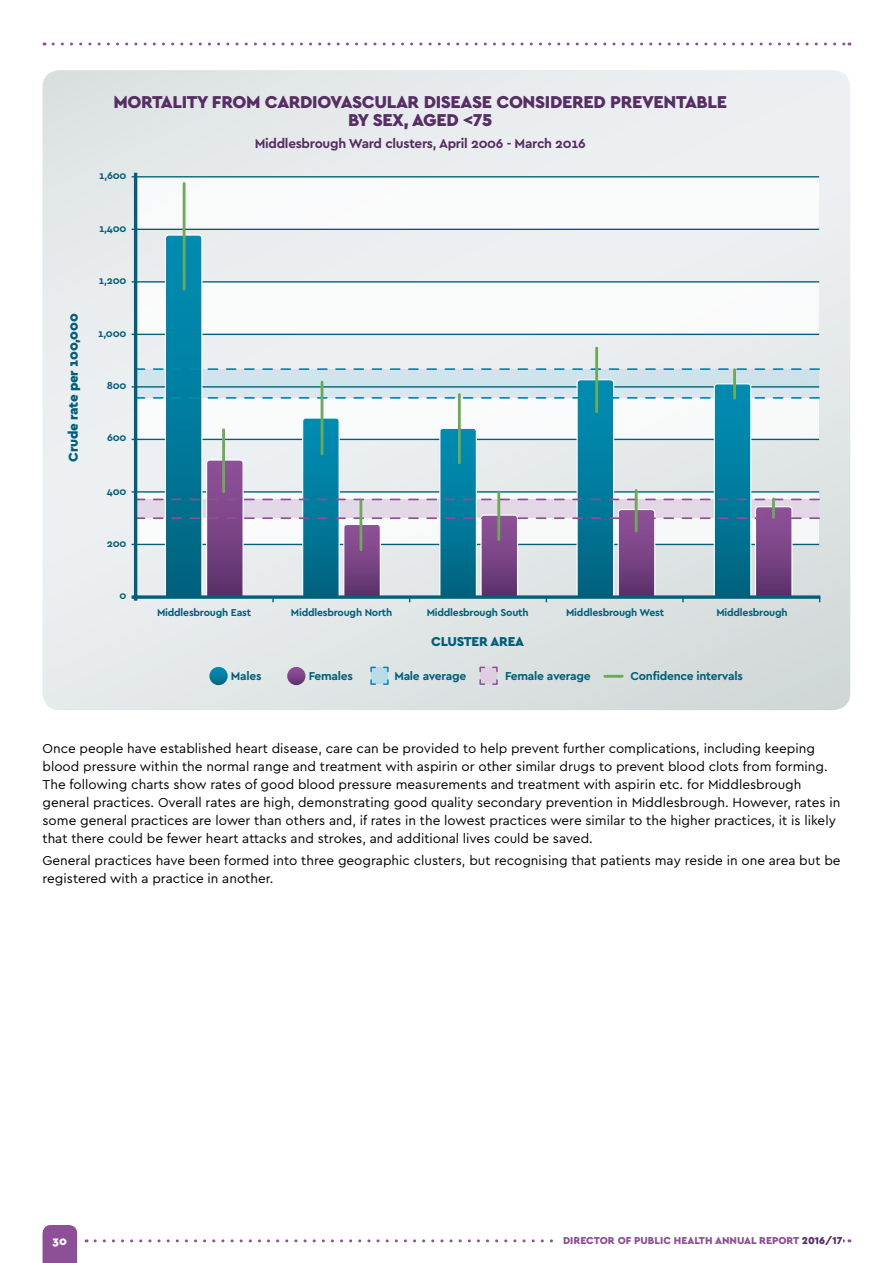
<style>
.page{position:relative;width:893px;height:1263px;background:#fff}
.page>*{position:absolute;margin:0;border:0;box-sizing:border-box;transform-origin:0 0}
.t1{font:900 18px "Cera Basic";letter-spacing:-.02em;color:#562d65}
.t2{font:13.5px/18px "Cera Basic";color:#000}
.t3{font:700 13.5px "Cera Basic";letter-spacing:-.02em;color:#562d65}
.t4{font:900 13.5px "Cera Basic";letter-spacing:-.02em;color:#00607b}
.t5{font:700 12px "Cera Basic";letter-spacing:-.02em;color:#00607b}
.t6{font:900 12px "Cera Basic";color:#fff}
.t7{font:700 10.5px "Cera Basic";letter-spacing:-.02em;color:#00607b}
.t8{font:900 10.5px "Cera Basic";color:#8d4f96}
.t9{font:900 10.5px "Cera Basic";color:#562d65}
</style>
<div class="page">
<svg style="left:43px;top:70px;width:807px;height:640px;background:#e3e7e9"></svg>
<svg style="left:53px;top:43px;width:797px;height:3px"></svg>
<svg style="left:95px;top:1239px;width:755px;height:3px"></svg>
<svg style="left:43px;top:1225px;width:34px;height:38px"></svg>
<div style="left:557px;top:1235px;width:285px;height:28px;background:#fff"></div>
<div style="left:135px;top:177px;width:684px;height:52px;background:#fff"></div>
<hr style="left:132px;top:544px;width:687px;height:1px;background:#00607b">
<hr style="left:132px;top:491px;width:687px;height:2px;background:#00607b">
<hr style="left:132px;top:439px;width:687px;height:1px;background:#00607b">
<hr style="left:132px;top:386px;width:687px;height:2px;background:#00607b">
<hr style="left:132px;top:334px;width:687px;height:1px;background:#00607b">
<hr style="left:132px;top:281px;width:687px;height:2px;background:#00607b">
<hr style="left:132px;top:229px;width:687px;height:1px;background:#00607b">
<hr style="left:132px;top:176px;width:687px;height:1px;background:#00607b">
<svg style="left:135px;top:234px;width:685px;height:368px"></svg>
<hr style="left:183px;top:183px;width:3px;height:106px;background:#6caa58">
<hr style="left:222px;top:430px;width:3px;height:62px;background:#6caa58">
<hr style="left:321px;top:382px;width:2px;height:72px;background:#6caa58">
<hr style="left:497px;top:492px;width:3px;height:47px;background:#6caa58">
<hr style="left:595px;top:348px;width:3px;height:64px;background:#6caa58">
<hr style="left:635px;top:490px;width:3px;height:41px;background:#6caa58">
<hr style="left:733px;top:370px;width:3px;height:28px;background:#6caa58">
<hr style="left:772px;top:499px;width:3px;height:18px;background:#6caa58">
<hr style="left:359px;top:501px;width:3px;height:49px;background:#6caa58">
<hr style="left:458px;top:395px;width:3px;height:68px;background:#6caa58">
<hr style="left:134px;top:173px;width:3px;height:428px;background:#00607b">
<svg style="left:132px;top:595px;width:688px;height:4px;background:#176b84"></svg>
<svg style="left:209px;top:667px;width:19px;height:18px"></svg>
<svg style="left:287px;top:667px;width:18px;height:18px"></svg>
<svg style="left:370px;top:666px;width:19px;height:20px"></svg>
<svg style="left:479px;top:666px;width:19px;height:20px"></svg>
<hr style="left:605px;top:675px;width:17px;height:3px;background:#6caa58">
<h1 class="t1" style="left:113px;top:91px;width:27px">MORTA</h1>
<h1 class="t1" style="left:172px;top:91px;width:53px">LITY FROM</h1>
<h1 class="t1" style="left:265px;top:91px;width:25px">CARDIO</h1>
<h1 class="t1" style="left:331px;top:91px;width:226px">VASCULAR DISEASE CONSIDERED</h1>
<h1 class="t1" style="left:610px;top:91px;width:55px">PREVENTAB</h1>
<h1 class="t1" style="left:707px;top:91px;width:19px">LE</h1>
<h1 class="t1" style="left:348px;top:109px;width:77px">BY SEX, AGED</h1>
<h1 class="t1" style="left:463px;top:109px;width:31px">&lt;75</h1>
<p class="t3" style="left:255px;top:136px;width:333px">Middlesbrough Ward clusters, April 2006 - March 2016</p>
<p class="t7" style="left:99px;top:170px;width:29px">1,600</p>
<p class="t7" style="left:99px;top:222px;width:29px">1,400</p>
<p class="t4" style="left:65px;top:461px;width:150px;rotate:-90deg">CRUDE RATE PER 100,000</p>
<p class="t7" style="left:99px;top:274px;width:29px">1,200</p>
<p class="t7" style="left:98px;top:327px;width:30px">1,000</p>
<p class="t7" style="left:107px;top:379px;width:21px">800</p>
<p class="t7" style="left:107px;top:432px;width:21px">600</p>
<p class="t7" style="left:107px;top:485px;width:21px">400</p>
<p class="t7" style="left:107px;top:537px;width:21px">200</p>
<p class="t7" style="left:119px;top:589px;width:8px">0</p>
<p class="t7" style="left:157px;top:606px;width:96px">Middlesbrough East</p>
<p class="t7" style="left:291px;top:606px;width:103px">Middlesbrough North</p>
<p class="t7" style="left:427px;top:606px;width:103px">Middlesbrough South</p>
<p class="t7" style="left:566px;top:606px;width:99px">Middlesbrough West</p>
<p class="t4" style="left:431px;top:633px;width:94px">CLUSTER AREA</p>
<p class="t7" style="left:716px;top:606px;width:73px">Middlesbrough</p>
<p class="t5" style="left:231px;top:669px;width:32px">Males</p>
<p class="t5" style="left:309px;top:669px;width:46px">Females</p>
<p class="t5" style="left:394px;top:669px;width:73px">Male average</p>
<p class="t5" style="left:505px;top:669px;width:87px">Female average</p>
<p class="t5" style="left:631px;top:669px;width:114px">Confidence intervals</p>
<p class="t2" style="left:43px;top:739px;width:799px">Once people have established heart disease, care can be provided to help prevent further complications, including keeping blood pressure within the normal range and treatment with aspirin or other similar drugs to prevent blood clots from forming.<br>The following charts show rates of good blood pressure measurements and treatment with aspirin etc. for Middlesbrough general practices. Overall rates are high, demonstrating good quality secondary prevention in Middlesbrough. However, rates in some general practices are lower than others and, if rates in the lowest practices were similar to the higher practices, it is likely that there could be fewer heart attacks and strokes, and additional lives could be saved.</p>
<p class="t2" style="left:43px;top:851px;width:799px">General practices have been formed into three geographic clusters, but recognising that patients may reside in one area but be registered with a practice in another.</p>
<p class="t6" style="left:53px;top:1234px;width:16px">30</p>
<p class="t8" style="left:563px;top:1234px;width:39px">DIRECTOR</p>
<p class="t8" style="left:618px;top:1234px;width:64px">OF PUBLIC HEA</p>
<p class="t8" style="left:694px;top:1234px;width:36px">LTH ANNUA</p>
<p class="t8" style="left:751px;top:1234px;width:23px">L REPORT</p>
<p class="t9" style="left:802px;top:1234px;width:42px">2016/17</p>
</div>
